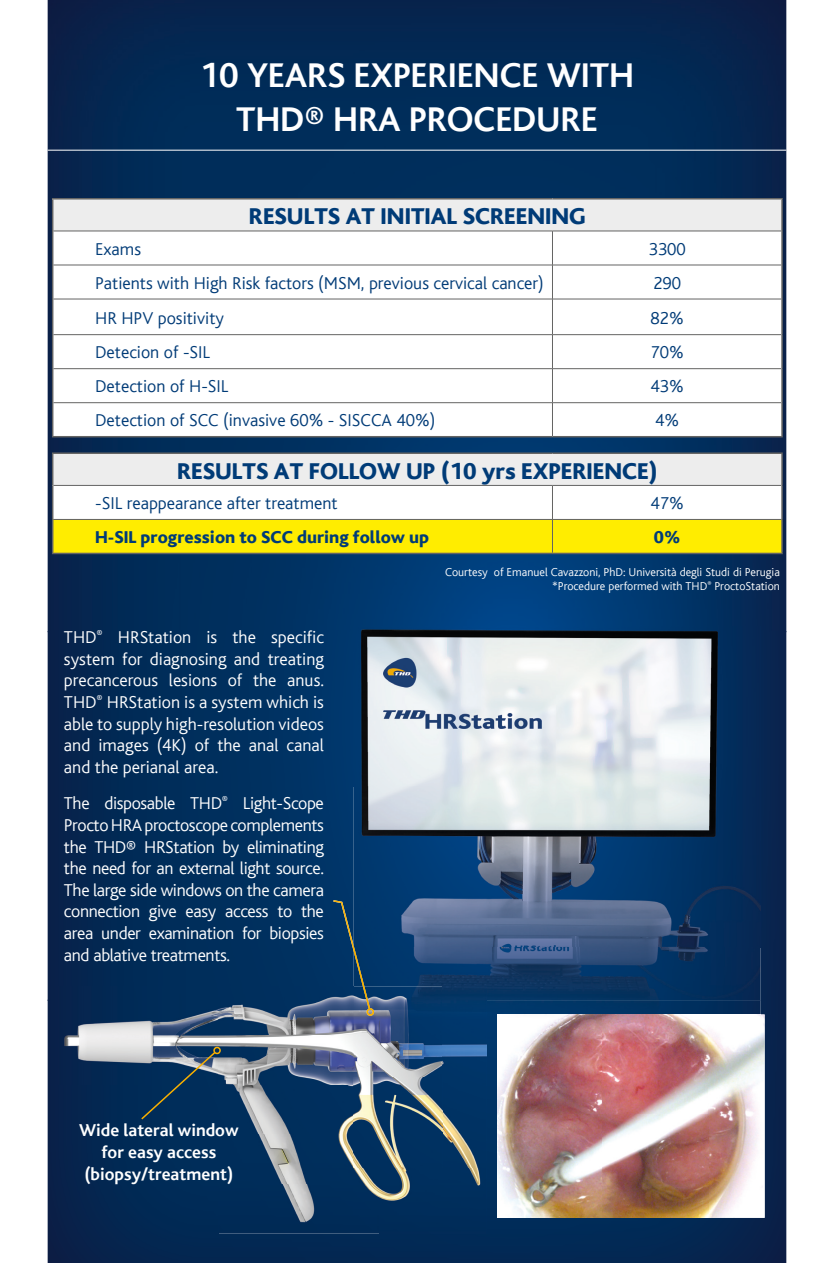
<style>
.page{position:relative;width:834px;height:1263px;background:#fff}
.page>*{position:absolute;margin:0;border:0;box-sizing:border-box;transform-origin:0 0}
.t1{font:700 36px/43.2px "Bliss";letter-spacing:-.005em;color:#fff;text-align:center}
.t2{font:800 24px "Bliss";color:#003b77}
.t3{font:300 18px/21.6px "Bliss";letter-spacing:-.01em;color:#fff;text-align:justify}
.t4{font:300 18px "Bliss";color:#003b77}
.t5{font:700 18px/21.6px "Bliss";color:#fff;text-align:center}
.t6{font:800 18px "Bliss";color:#003b77}
.t7{font:300 12px/14.4px "Bliss";color:#fff;text-align:right}
</style>
<div class="page">
<img style="left:48px;top:0;width:632px;height:631px">
<img style="left:680px;top:0;width:106px;height:631px">
<img style="left:48px;top:631px;width:305px;height:369px">
<div style="left:734px;top:631px;width:52px;height:632px;background:#09234d"></div>
<div style="left:48px;top:1000px;width:51px;height:263px;background:#092049"></div>
<div style="left:99px;top:1214px;width:635px;height:49px;background:#032853"></div>
<hr style="left:48px;top:150px;width:738px;height:1px;background:#fff">
<img style="left:711px;top:1014px;width:53px;height:204px">
<img style="left:497px;top:1214px;width:214px;height:4px">
<img style="left:58px;top:986px;width:295px;height:198px">
<img style="left:58px;top:1184px;width:321px;height:49px">
<div style="left:379px;top:1214px;width:107px;height:19px;background:#002c58"></div>
<svg style="left:140px;top:1045px;width:82px;height:76px;background:#254767"></svg>
<div style="left:53px;top:199px;width:728px;height:32px;background:#ededed"></div>
<svg style="left:53px;top:232px;width:728px;height:204px"></svg>
<hr style="left:53px;top:231px;width:499px;height:1px;background:#646463">
<hr style="left:552px;top:231px;width:229px;height:1px;background:#646463">
<hr style="left:552px;top:231px;width:1px;height:34px;background:#646463">
<hr style="left:53px;top:265px;width:499px;height:1px;background:#646463">
<hr style="left:552px;top:265px;width:229px;height:1px;background:#646463">
<hr style="left:552px;top:265px;width:1px;height:34px;background:#646463">
<hr style="left:53px;top:299px;width:499px;height:1px;background:#646463">
<hr style="left:552px;top:299px;width:229px;height:1px;background:#646463">
<hr style="left:552px;top:299px;width:1px;height:35px;background:#646463">
<hr style="left:53px;top:334px;width:499px;height:1px;background:#646463">
<hr style="left:552px;top:334px;width:229px;height:1px;background:#646463">
<hr style="left:552px;top:335px;width:1px;height:33px;background:#646463">
<hr style="left:552px;top:369px;width:1px;height:33px;background:#646463">
<hr style="left:53px;top:368px;width:499px;height:1px;background:#646463">
<hr style="left:552px;top:368px;width:229px;height:1px;background:#646463">
<hr style="left:53px;top:402px;width:499px;height:1px;background:#646463">
<hr style="left:552px;top:402px;width:229px;height:1px;background:#646463">
<hr style="left:552px;top:403px;width:1px;height:33px;background:#646463">
<hr style="left:52px;top:198px;width:500px;height:2px;background:#646463">
<hr style="left:52px;top:200px;width:1px;height:31px;background:#646463">
<hr style="left:552px;top:198px;width:230px;height:2px;background:#646463">
<hr style="left:52px;top:231px;width:1px;height:34px;background:#646463">
<hr style="left:52px;top:265px;width:1px;height:34px;background:#646463">
<hr style="left:52px;top:299px;width:1px;height:36px;background:#646463">
<hr style="left:52px;top:335px;width:1px;height:34px;background:#646463">
<hr style="left:52px;top:369px;width:1px;height:34px;background:#646463">
<hr style="left:52px;top:403px;width:1px;height:33px;background:#646463">
<hr style="left:52px;top:436px;width:500px;height:1px;background:#646463">
<hr style="left:552px;top:436px;width:230px;height:1px;background:#646463">
<hr style="left:781px;top:200px;width:1px;height:31px;background:#646463">
<hr style="left:781px;top:231px;width:1px;height:34px;background:#646463">
<hr style="left:781px;top:265px;width:1px;height:34px;background:#646463">
<hr style="left:781px;top:299px;width:1px;height:36px;background:#646463">
<hr style="left:781px;top:335px;width:1px;height:34px;background:#646463">
<hr style="left:781px;top:369px;width:1px;height:34px;background:#646463">
<hr style="left:781px;top:403px;width:1px;height:33px;background:#646463">
<div style="left:53px;top:453px;width:728px;height:32px;background:#ededed"></div>
<svg style="left:53px;top:486px;width:728px;height:67px"></svg>
<hr style="left:53px;top:519px;width:499px;height:1px;background:#646463">
<hr style="left:552px;top:519px;width:229px;height:1px;background:#646463">
<hr style="left:53px;top:485px;width:499px;height:1px;background:#646463">
<hr style="left:552px;top:485px;width:229px;height:1px;background:#646463">
<hr style="left:552px;top:486px;width:1px;height:33px;background:#646463">
<hr style="left:552px;top:520px;width:1px;height:33px;background:#646463">
<hr style="left:52px;top:452px;width:500px;height:2px;background:#646463">
<hr style="left:52px;top:454px;width:1px;height:31px;background:#646463">
<hr style="left:552px;top:452px;width:230px;height:2px;background:#646463">
<hr style="left:52px;top:485px;width:1px;height:34px;background:#646463">
<hr style="left:52px;top:519px;width:1px;height:34px;background:#646463">
<hr style="left:52px;top:553px;width:500px;height:1px;background:#646463">
<hr style="left:552px;top:553px;width:230px;height:1px;background:#646463">
<hr style="left:781px;top:454px;width:1px;height:31px;background:#646463">
<hr style="left:781px;top:485px;width:1px;height:34px;background:#646463">
<hr style="left:781px;top:519px;width:1px;height:34px;background:#646463">
<img style="left:353px;top:626px;width:407px;height:374px">
<img style="left:486px;top:1000px;width:274px;height:54px">
<div style="left:486px;top:1054px;width:11px;height:160px;background:#003263"></div>
<img style="left:497px;top:1014px;width:263px;height:200px">
<img style="left:353px;top:986px;width:133px;height:228px">
<svg style="left:333px;top:900px;width:41px;height:116px;background:#1d466b"></svg>
<h1 class="t1" style="left:200px;top:55px;width:435px">10 YEARS EXPERIENCE WITH<br>THD® HRA PROCEDURE</h1>
<h2 class="t2" style="left:249px;top:204px;width:338px">RESULTS AT INITIAL SCREENING</h2>
<p class="t4" style="left:95px;top:239px;width:47px">Exams</p>
<p class="t4" style="left:648px;top:239px;width:39px">3300</p>
<p class="t4" style="left:95px;top:273px;width:450px">Patients with High Risk factors (MSM, previous cervical cancer)</p>
<p class="t4" style="left:653px;top:273px;width:29px">290</p>
<p class="t4" style="left:95px;top:308px;width:130px">HR HPV positivity</p>
<p class="t4" style="left:650px;top:308px;width:35px">82%</p>
<p class="t4" style="left:95px;top:343px;width:116px">Detecion of -SIL</p>
<p class="t4" style="left:650px;top:343px;width:35px">70%</p>
<p class="t4" style="left:95px;top:377px;width:135px">Detection of H-SIL</p>
<p class="t4" style="left:650px;top:377px;width:35px">43%</p>
<p class="t4" style="left:95px;top:411px;width:341px">Detection of SCC (invasive 60% - SISCCA 40%)</p>
<p class="t4" style="left:655px;top:411px;width:25px">4%</p>
<h2 class="t2" style="left:177px;top:458px;width:482px">RESULTS AT FOLLOW UP (10 yrs EXPERIENCE)</h2>
<p class="t4" style="left:95px;top:494px;width:244px">-SIL reappearance after treatment</p>
<p class="t4" style="left:650px;top:494px;width:35px">47%</p>
<p class="t6" style="left:95px;top:528px;width:335px">H-SIL progression to SCC during follow up</p>
<p class="t6" style="left:653px;top:528px;width:29px">0%</p>
<p class="t3" style="left:64px;top:627px;width:261px">THD<sup>®</sup> HRStation is the specific system for diagnosing and treating precancerous lesions of the anus.<br>THD<sup>®</sup> HRStation is a system which is able to supply high-resolution videos and images (4K) of the anal canal and the perianal area.</p>
<p class="t3" style="left:64px;top:793px;width:261px">The disposable THD<sup>®</sup> Light-Scope Procto HRA proctoscope complements the THD® HRStation by eliminating the need for an external light source.<br>The large side windows on the camera connection give easy access to the area under examination for biopsies and ablative treatments.</p>
<p class="t5" style="left:79px;top:1120px;width:161px">Wide lateral window for easy access (biopsy/treatment)</p>
<p class="t7" style="left:445px;top:565px;width:336px">Courtesy of Emanuel Cavazzoni, PhD: Università degli Studi di Perugia *Procedure performed with THD<sup>®</sup> ProctoStation</p>
</div>
